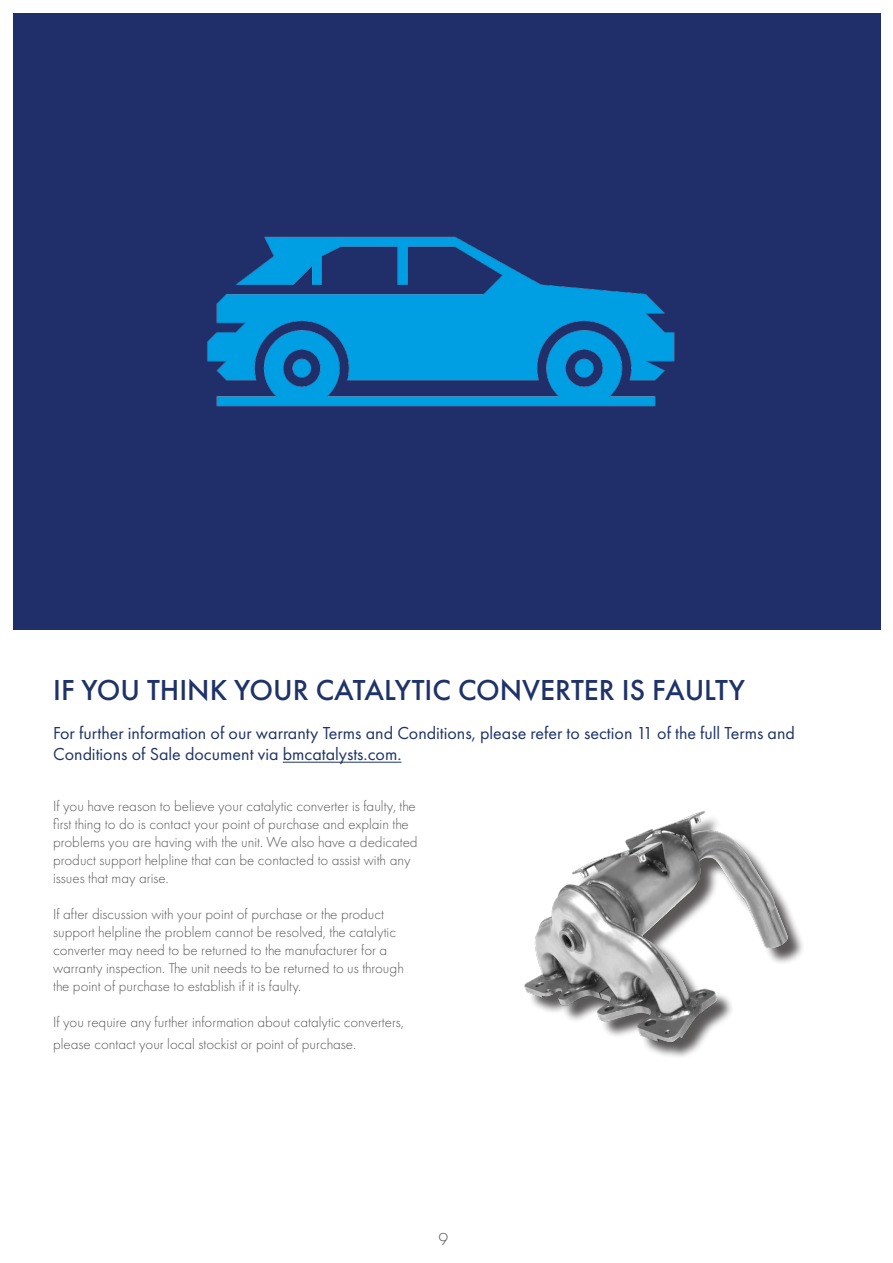
<style>
.page{position:relative;width:893px;height:1263px;background:#fff}
.page>*{position:absolute;margin:0;border:0;box-sizing:border-box;transform-origin:0 0}
.t1{font:500 30px "Futura PT";color:#1f3368}
.t2{font:18px "Futura PT";color:#1f3368}
.t3{font:300 18px "Futura PT";color:#57585a}
.t4{font:300 15px/18px "Futura PT";color:#57585a}
</style>
<div class="page">
<div style="left:13px;top:13px;width:867px;height:616px;background:#202f6a"></div>
<hr style="left:283px;top:762px;width:118px;height:1px;background:#1f3368">
<img style="left:207px;top:236px;width:468px;height:171px">
<div style="left:528px;top:814px;width:278px;height:246px;background:#231f20;opacity:.75"></div>
<img style="left:524px;top:811px;width:271px;height:234px">
<p class="t1" style="left:53px;top:672px;width:693px">IF YOU THINK YOUR CATALYTIC CONVERTER IS FAULTY</p>
<p class="t2" style="left:53px;top:722px;width:743px">For further information of our warranty Terms and Conditions, please refer to section 11 of the full Terms and</p>
<p class="t2" style="left:53px;top:744px;width:350px">Conditions of Sale document via bmcatalysts.com.</p>
<p class="t4" style="left:53px;top:797px;width:366px">If you have reason to believe your catalytic converter is faulty, the first thing to do is contact your point of purchase and explain the problems you are having with the unit. We also have a dedicated product support helpline that can be contacted to assist with any issues that may arise.</p>
<p class="t4" style="left:53px;top:905px;width:332px">If after discussion with your point of purchase or the product</p>
<p class="t4" style="left:53px;top:923px;width:344px">support helpline the problem cannot be resolved, the catalytic</p>
<p class="t4" style="left:53px;top:941px;width:336px">converter may need to be returned to the manufacturer for a</p>
<p class="t4" style="left:53px;top:959px;width:352px">warranty inspection. The unit needs to be returned to us through</p>
<p class="t4" style="left:53px;top:977px;width:250px">the point of purchase to establish if it is faulty.</p>
<p class="t4" style="left:53px;top:1011px;width:352px;line-height:21.6px">If you require any further information about catalytic converters, please contact your local stockist or point of purchase.</p>
<p class="t3" style="left:439px;top:1228px;width:11px">9</p>
</div>
